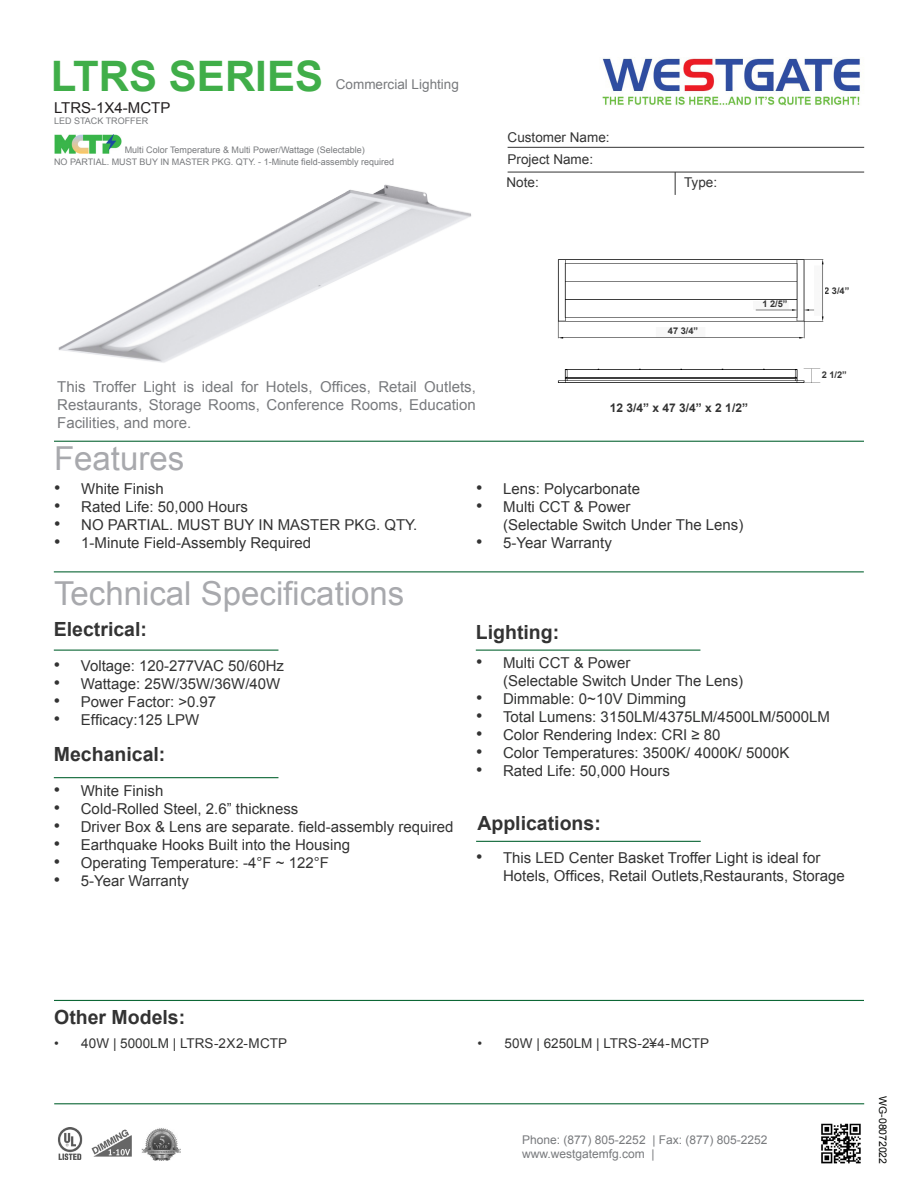
<style>
.page{position:relative;width:918px;height:1188px;background:#fff}
.page>*{position:absolute;margin:0;border:0;box-sizing:border-box;transform-origin:0 0}
.t1{font:700 42px "Arial";color:#40ae49}
.t2{font:33px "Arial";color:#a8a9ad}
.t3{font:700 19.5px "Arial";color:#333}
.t4{font:15px/18px "Arial";color:#333}
.t5{font:15px "Arial";color:#323332}
.t6{font:15px/18px "Arial";color:#787a7d;text-align:justify}
.t7{font:15px/18px "Arial";color:#333}
.t8{font:15px "Arial";color:#231f20}
.t9{font:13.5px "Arial";color:#333}
.t10{font:13.5px "Arial";color:#787a7d}
.t11{font:12px "Arial";color:#787a7d}
.t12{font:700 12px "Arial";color:#333}
.t13{font:10.5px "Arial";letter-spacing:-.005em;color:#040503}
.t14{font:700 9.3px "Arial";color:#333}
.t15{font:9px "Arial";color:#787a7d}
.s1{font-size:18px}
.s2{font-style:inherit}
.s3{font-size:18px;color:#333}
.s4{color:#323332}
</style>
<div class="page">
<img style="left:58px;top:184px;width:414px;height:179px">
<hr style="left:54px;top:441px;width:810px;height:1px;background:#0d6736">
<hr style="left:508px;top:147px;width:356px;height:1px;background:#333">
<svg style="left:675px;top:173px;width:1px;height:22px"></svg>
<hr style="left:508px;top:172px;width:356px;height:1px;background:#333">
<hr style="left:54px;top:571px;width:810px;height:1px;background:#0d6736">
<hr style="left:54px;top:650px;width:224px;height:1px;background:#0d6736">
<hr style="left:476px;top:650px;width:224px;height:1px;background:#0d6736">
<hr style="left:54px;top:777px;width:224px;height:1px;background:#0d6736">
<img style="left:602px;top:58px;width:258px;height:48px">
<hr style="left:476px;top:841px;width:225px;height:1px;background:#0d6736">
<hr style="left:54px;top:1103px;width:810px;height:1px;background:#0d6736">
<img style="left:821px;top:1123px;width:40px;height:41px">
<hr style="left:54px;top:1000px;width:810px;height:1px;background:#0d6736">
<img style="left:557px;top:259px;width:267px;height:124px">
<img style="left:54px;top:134px;width:68px;height:20px">
<img style="left:91px;top:1129px;width:41px;height:28px">
<img style="left:58px;top:1128px;width:25px;height:32px">
<img style="left:142px;top:1128px;width:39px;height:32px">
<p class="t1" style="left:51px;top:48px;width:274px">LTRS SERIES</p>
<p class="t8" style="left:54px;top:98px;width:118px">LTRS-1X4-MCTP</p>
<p class="t10" style="left:336px;top:75px;width:125px">Commercial Lighting</p>
<p class="t15" style="left:54px;top:115px;width:96px">LED STACK TROFFER</p>
<p class="t15" style="left:54px;top:156px;width:342px">NO PARTIAL. MUST BUY IN MASTER PKG. QTY. - 1-Minute field-assembly required</p>
<p class="t15" style="left:125px;top:144px;width:242px">Multi Color Temperature &amp; Multi Power/Wattage (Selectable)</p>
<p class="t9" style="left:508px;top:128px;width:104px">Customer Name:</p>
<p class="t9" style="left:508px;top:150px;width:87px">Project Name:</p>
<p class="t9" style="left:507px;top:173px;width:34px">Note:</p>
<p class="t9" style="left:684px;top:173px;width:35px">Type:</p>
<p class="t14" style="left:668px;top:325px;width:32px">47 3/4”</p>
<p class="t14" style="left:762px;top:298px;width:27px">1 2/5”</p>
<p class="t6" style="left:57px;top:378px;width:420px">This Troffer Light is ideal for Hotels, Offices, Retail Outlets, Restaurants, Storage Rooms, Conference Rooms, Education Facilities, and more.</p>
<p class="t2" style="left:54px;top:437px;width:132px">Features</p>
<p class="t12" style="left:610px;top:400px;width:140px">12 3/4” x 47 3/4” x 2 1/2”</p>
<p class="t4" style="left:54px;top:480px;width:111px"><span class="s1">•</span> White Finish</p>
<p class="t4" style="left:54px;top:498px;width:195px"><span class="s1">•</span> Rated Life: 50,000 Hours</p>
<p class="t4" style="left:54px;top:516px;width:365px"><span class="s1">•</span> NO PARTIAL. MUST BUY IN MASTER PKG. QTY.</p>
<p class="t4" style="left:54px;top:534px;width:259px"><span class="s1">•</span> 1-Minute Field-Assembly Required</p>
<p class="t2" style="left:54px;top:572px;width:352px">Technical Specifications</p>
<p class="t3" style="left:54px;top:617px;width:95px">Electrical:</p>
<p class="t4" style="left:476px;top:480px;width:165px"><span class="s1">•</span> Lens: Polycarbonate</p>
<p class="t7" style="left:503px;top:498px;width:242px;text-indent:-27px"><span class="s1">•</span> <span class="s2">Multi CCT &amp; Power<br>(</span>Selectable Switch Under The Lens<span class="s2">)</span></p>
<p class="t4" style="left:476px;top:534px;width:137px"><span class="s1">•</span> 5-Year Warranty</p>
<p class="t3" style="left:476px;top:620px;width:85px">Lighting:</p>
<p class="t14" style="left:819px;top:284px;width:32px">12 3/4”</p>
<p class="t14" style="left:822px;top:368px;width:27px">2 1/2”</p>
<p class="t4" style="left:54px;top:657px;width:232px"><span class="s1">•</span> Voltage: 120-277VAC 50/60Hz</p>
<p class="t4" style="left:54px;top:675px;width:228px"><span class="s1">•</span> Wattage: 25W/35W/36W/40W</p>
<p class="t4" style="left:54px;top:693px;width:164px"><span class="s1">•</span> Power Factor: &gt;0.97</p>
<p class="t4" style="left:54px;top:711px;width:147px"><span class="s1">•</span> Efficacy:125 LPW</p>
<p class="t3" style="left:54px;top:741px;width:113px">Mechanical:</p>
<p class="t4" style="left:54px;top:782px;width:111px"><span class="s1">•</span> White Finish</p>
<p class="t4" style="left:54px;top:800px;width:246px"><span class="s1">•</span> Cold-Rolled Steel, 2.6” thickness</p>
<p class="t4" style="left:54px;top:818px;width:401px"><span class="s1">•</span> Driver Box &amp; Lens are separate. field-assembly required</p>
<p class="t4" style="left:54px;top:836px;width:298px"><span class="s1">•</span> Earthquake Hooks Built into the Housing</p>
<p class="t4" style="left:54px;top:854px;width:277px"><span class="s1">•</span> Operating Temperature: -4°F ~ 122°F</p>
<p class="t4" style="left:54px;top:872px;width:137px"><span class="s1">•</span> 5-Year Warranty</p>
<p class="t7" style="left:503px;top:654px;width:242px;text-indent:-27px"><span class="s1">•</span> <span class="s2">Multi CCT &amp; Power<br>(</span>Selectable Switch Under The Lens<span class="s2">)</span></p>
<p class="t5" style="left:476px;top:689px;width:211px"><span class="s3">•</span> Dimmable: 0~10V Dimming</p>
<p class="t5" style="left:476px;top:707px;width:355px"><span class="s3">•</span> Total Lumens: 3150LM/4375LM/4500LM/5000LM</p>
<p class="t5" style="left:476px;top:725px;width:246px"><span class="s3">•</span> Color Rendering Index: CRI ≥ 80</p>
<p class="t5" style="left:476px;top:743px;width:315px"><span class="s3">•</span> Color Temperatures: 3500K/ 4000K/ 5000K</p>
<p class="t4" style="left:476px;top:762px;width:195px"><span class="s1">•</span> Rated Life: 50,000 Hours</p>
<p class="t3" style="left:477px;top:811px;width:125px">Applications:</p>
<p class="t4" style="left:503px;top:849px;width:343px;text-indent:-27px"><span class="s1">•</span> This LED Center Basket Troffer Light is ideal for<br>Hotels, Offices, Retail Outlets,Restaurants, Storage</p>
<p class="t3" style="left:54px;top:1004px;width:133px">Other Models:</p>
<p class="t9" style="left:54px;top:1034px;width:234px">• 40W | <span class="s4">5000LM</span> | LTRS-2X2-MCTP</p>
<p class="t9" style="left:478px;top:1034px;width:233px">• 50W | <span class="s4">6250LM</span> | LTRS-2¥4-MCTP</p>
<p class="t11" style="left:522px;top:1132px;width:247px">Phone: (877) 805-2252 | Fax: (877) 805-2252</p>
<p class="t11" style="left:522px;top:1146px;width:134px">www.westgatemfg.com |</p>
<p class="t13" style="left:890px;top:1096px;width:69px;rotate:90deg">WG-08072022</p>
</div>
